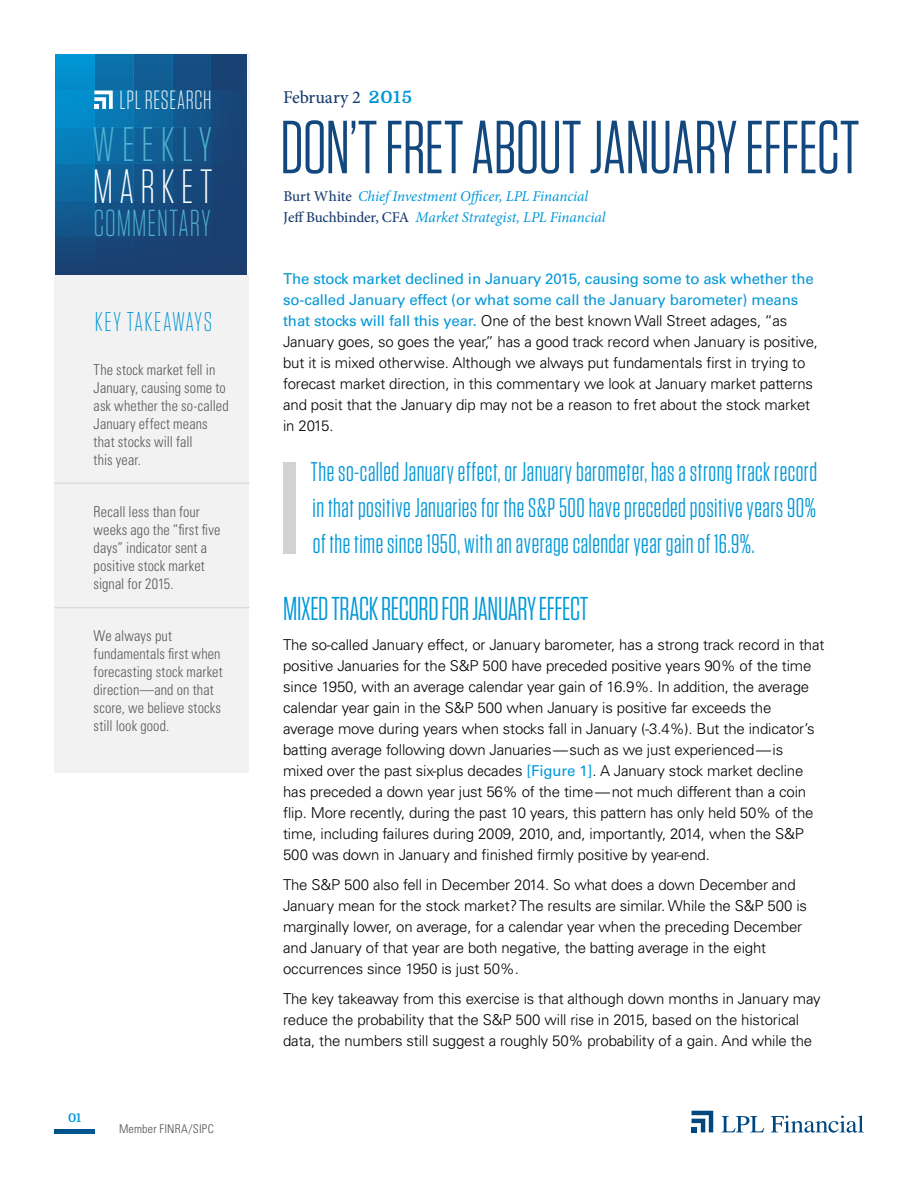
<style>
.page{position:relative;width:918px;height:1188px;background:#fff}
.page>*{position:absolute;margin:0;border:0;box-sizing:border-box;transform-origin:0 0}
.t1{font:75px "Tungsten Narrow";letter-spacing:-.01em;color:#12487d}
.t2{font:300 48.3px "Tungsten Narrow";letter-spacing:.145em;color:#4fb3cf}
.t3{font:300 48px "Tungsten Narrow";letter-spacing:.13em;color:#fff}
.t4{font:300 37.5px "Tungsten Narrow";letter-spacing:.035em;color:#4fb3cf;scale:.9 1}
.t5{font:33px "Tungsten Narrow";letter-spacing:-.01em;color:#0098d8}
.t6{font:27px/36px "Tungsten Narrow";letter-spacing:.015em;color:#0098d8;text-align:justify}
.t7{font:300 27px "Tungsten Narrow";letter-spacing:.055em;color:#0497d5;scale:1.04 1}
.t8{font:300 26.25px "Tungsten Narrow";letter-spacing:.025em;color:#fff}
.t9{font:500 18px "Minion Pro";letter-spacing:-.005em;color:#1b3e6f}
.t10{font:300 15px/21px "Univers";letter-spacing:-.01em;color:#000}
.t11{font:300 condensed 15px/18px "Univers";letter-spacing:.01em;color:#58595b;scale:.95 1}
.t12{font:italic 15px/21.5px "Minion Pro";letter-spacing:-.005em;color:#0098d8}
.t13{font:300 condensed 12px "Univers";letter-spacing:.015em;color:#4b4f54}
.t14{font:700 12px "Domine";color:#0098d8}
.s1{font-family:"Domine";font-weight:700;font-size:16.95px;color:#0098d8}
.s2{font-weight:500;font-style:normal;color:#1b3e6f}
.s3{font-weight:400;color:#0098d8}
</style>
<div class="page">
<img style="left:55px;top:1129px;width:40px;height:5px">
<div style="left:54px;top:274px;width:195px;height:499px;background:#efeff0"></div>
<hr style="left:54px;top:482px;width:196px;height:2px;background:#4b4f54">
<hr style="left:54px;top:607px;width:196px;height:1px;background:#4b4f54">
<hr style="left:56px;top:336px;width:195px;height:2px;background:#4b4f54">
<svg style="left:721px;top:1116px;width:43px;height:16px"></svg>
<svg style="left:771px;top:1116px;width:93px;height:17px"></svg>
<svg style="left:692px;top:1111px;width:21px;height:21px"></svg>
<svg style="left:94px;top:54px;width:39px;height:221px;background:#106198"></svg>
<div style="left:211px;top:54px;width:39px;height:220px;background:#194274"></div>
<svg style="left:172px;top:54px;width:39px;height:221px;background:#154c7f"></svg>
<svg style="left:133px;top:54px;width:39px;height:221px;background:#12588d"></svg>
<svg style="left:56px;top:54px;width:38px;height:221px;background:#0975af"></svg>
<div style="left:55px;top:164px;width:194px;height:36px;background:linear-gradient(to right,#0769a3,#244371)"></div>
<div style="left:55px;top:200px;width:194px;height:37px;background:linear-gradient(to right,#0d568c,#244372)"></div>
<div style="left:55px;top:127px;width:194px;height:37px;background:linear-gradient(to right,#017fbd,#244473)"></div>
<svg style="left:94px;top:91px;width:19px;height:18px"></svg>
<div style="left:283px;top:462px;width:13px;height:92px;background:#d1d3d3"></div>
<h3 class="t8" style="left:120px;top:87px;width:93px">LPL RESEARCH</h3>
<h2 class="t2" style="left:93px;top:121px;width:121px">WEEKLY</h2>
<h3 class="t3" style="left:93px;top:162px;width:121px">MARKET</h3>
<h3 class="t4" style="left:94px;top:205px;width:131px">COMMENTARY</h3>
<h3 class="t7" style="left:95px;top:308px;width:114px">KEY TAKEAWAYS</h3>
<p class="t11" style="left:94px;top:361px;width:144px">The stock market fell in<br>January, causing some to ask whether the so-called<br>January effect means that stocks will fall<br>this year.</p>
<p class="t11" style="left:94px;top:503px;width:135px">Recall less than four weeks ago the “first five days” indicator sent a positive stock market signal for 2015.</p>
<p class="t11" style="left:94px;top:626px;width:137px">We always put fundamentals first when forecasting stock market direction—and on that score, we believe stocks still look good.</p>
<p class="t14" style="left:68px;top:1112px;width:15px">01</p>
<p class="t13" style="left:119px;top:1122px;width:96px">Member FINRA/SIPC</p>
<p class="t9" style="left:283px;top:85px;width:130px">February 2 <span class="s1">2015</span></p>
<h1 class="t1" style="left:280px;top:110px;width:581px">DON’T FRET ABOUT JANUARY EFFECT</h1>
<p class="t12" style="left:283px;top:185px;width:324px"><span class="s2">Burt White</span> Chief Investment Officer, LPL Financial<br><span class="s2">Jeff Buchbinder, CFA</span> Market Strategist, LPL Financial</p>
<p class="t10" style="left:283px;top:268px;width:536px"><span class="s3">The stock market declined in January 2015, causing some to ask whether the so-called January effect (or what some call the January barometer) means that stocks will fall this year.</span> One of the best known Wall Street adages, “as January goes, so goes the year,” has a good track record when January is positive, but it is mixed otherwise. Although we always put fundamentals first in trying to forecast market direction, in this commentary we look at January market patterns and posit that the January dip may not be a reason to fret about the stock market in 2015.</p>
<h3 class="t6" style="left:311px;top:455px;width:508px">The so-called January effect, or January barometer, has a strong track record in that positive Januaries for the S&amp;P 500 have preceded positive years 90% of the time since 1950, with an average calendar year gain of 16.9%.</h3>
<h3 class="t5" style="left:283px;top:592px;width:307px">MIXED TRACK RECORD FOR JANUARY EFFECT</h3>
<p class="t10" style="left:283px;top:634px;width:543px">The so-called January effect, or January barometer, has a strong track record in that positive Januaries for the S&amp;P 500 have preceded positive years 90% of the time since 1950, with an average calendar year gain of 16.9%. In addition, the average calendar year gain in the S&amp;P 500 when January is positive far exceeds the average move during years when stocks fall in January (-3.4%). But the indicator’s batting average following down Januaries—such as we just experienced—is mixed over the past six-plus decades <span class="s3">[Figure 1]</span>. A January stock market decline has preceded a down year just 56% of the time—not much different than a coin flip. More recently, during the past 10 years, this pattern has only held 50% of the time, including failures during 2009, 2010, and, importantly, 2014, when the S&amp;P 500 was down in January and finished firmly positive by year-end.</p>
<p class="t10" style="left:283px;top:874px;width:526px">The S&amp;P 500 also fell in December 2014. So what does a down December and January mean for the stock market? The results are similar. While the S&amp;P 500 is marginally lower, on average, for a calendar year when the preceding December and January of that year are both negative, the batting average in the eight occurrences since 1950 is just 50%.</p>
<p class="t10" style="left:283px;top:988px;width:539px">The key takeaway from this exercise is that although down months in January may reduce the probability that the S&amp;P 500 will rise in 2015, based on the historical data, the numbers still suggest a roughly 50% probability of a gain. And while the</p>
</div>
